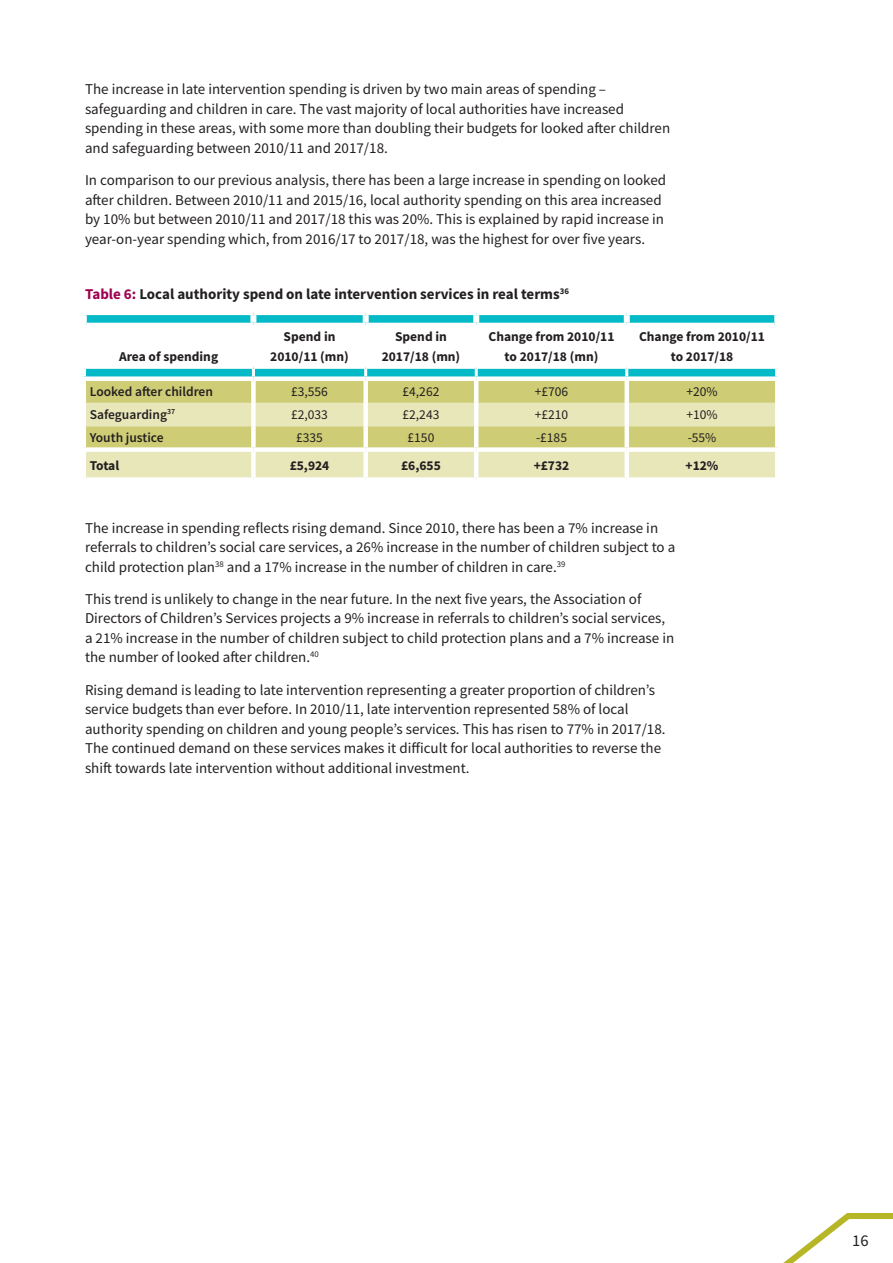
<style>
.page{position:relative;width:893px;height:1263px;background:#fff}
.page>*{position:absolute;margin:0;border:0;box-sizing:border-box;transform-origin:0 0}
.t1{font:16.5px "Source Sans Pro";color:#231f20}
.t2{font:15px/19.5px "Source Sans Pro";color:#231f20}
.t3{font:700 15px "Source Sans Pro";color:#231f20}
.t4{font:700 13.5px/19.5px "Source Sans Pro";color:#231f20;text-align:center}
.t5{font:13.5px "Source Sans Pro";color:#231f20}
.t6{font:600 13.5px "Source Sans Pro";color:#231f20}
.s1{color:#9e0151}
</style>
<div class="page">
<svg style="left:783px;top:1213px;width:110px;height:50px"></svg>
<svg style="left:87px;top:315px;width:687px;height:8px;background:#0fbdc8"></svg>
<div style="left:86px;top:381px;width:689px;height:22px;background:#cecc75"></div>
<svg style="left:86px;top:403px;width:689px;height:74px;background:#dfdfa5"></svg>
<div style="left:251px;top:381px;width:5px;height:22px;background:#fff"></div>
<div style="left:363px;top:381px;width:5px;height:22px;background:#fff"></div>
<hr style="left:474px;top:381px;width:4px;height:22px;background:#fff">
<div style="left:624px;top:381px;width:5px;height:22px;background:#fff"></div>
<div style="left:251px;top:403px;width:5px;height:23px;background:#fff"></div>
<div style="left:363px;top:403px;width:5px;height:23px;background:#fff"></div>
<hr style="left:474px;top:403px;width:4px;height:23px;background:#fff">
<div style="left:624px;top:403px;width:5px;height:23px;background:#fff"></div>
<div style="left:251px;top:426px;width:5px;height:21px;background:#fff"></div>
<div style="left:363px;top:426px;width:5px;height:21px;background:#fff"></div>
<hr style="left:474px;top:426px;width:4px;height:21px;background:#fff">
<div style="left:624px;top:426px;width:5px;height:21px;background:#fff"></div>
<div style="left:251px;top:452px;width:5px;height:25px;background:#fff"></div>
<div style="left:363px;top:452px;width:5px;height:25px;background:#fff"></div>
<hr style="left:474px;top:452px;width:4px;height:25px;background:#fff">
<div style="left:624px;top:452px;width:5px;height:25px;background:#fff"></div>
<div style="left:250px;top:315px;width:6px;height:8px;background:#fff"></div>
<div style="left:363px;top:315px;width:6px;height:8px;background:#fff"></div>
<div style="left:473px;top:315px;width:6px;height:8px;background:#fff"></div>
<div style="left:624px;top:315px;width:6px;height:8px;background:#fff"></div>
<svg style="left:84px;top:366px;width:694px;height:10px"></svg>
<div style="left:82px;top:447px;width:171px;height:5px;background:#fff"></div>
<div style="left:253px;top:447px;width:113px;height:5px;background:#fff"></div>
<div style="left:366px;top:447px;width:110px;height:5px;background:#fff"></div>
<div style="left:476px;top:447px;width:151px;height:5px;background:#fff"></div>
<div style="left:627px;top:447px;width:153px;height:5px;background:#fff"></div>
<p class="t2" style="left:85px;top:80px;width:587px">The increase in late intervention spending is driven by two main areas of spending – safeguarding and children in care. The vast majority of local authorities have increased spending in these areas, with some more than doubling their budgets for looked after children and safeguarding between 2010/11 and 2017/18.</p>
<p class="t2" style="left:85px;top:170px;width:583px">In comparison to our previous analysis, there has been a large increase in spending on looked after children. Between 2010/11 and 2015/16, local authority spending on this area increased by 10% but between 2010/11 and 2017/18 this was 20%. This is explained by rapid increase in year-on-year spending which, from 2016/17 to 2017/18, was the highest for over five years.</p>
<p class="t3" style="left:85px;top:284px;width:485px"><span class="s1">Table 6:</span> Local authority spend on late intervention services in real terms<sup>36</sup></p>
<p class="t4" style="left:119px;top:346px;width:101px">Area of spending</p>
<p class="t4" style="left:270px;top:327px;width:80px">Spend in<br>2010/11 (mn)</p>
<p class="t4" style="left:382px;top:327px;width:80px">Spend in<br>2017/18 (mn)</p>
<p class="t4" style="left:488px;top:327px;width:128px">Change from 2010/11 to 2017/18 (mn)</p>
<p class="t4" style="left:639px;top:327px;width:128px">Change from 2010/11 to 2017/18</p>
<p class="t6" style="left:90px;top:382px;width:125px">Looked after children</p>
<p class="t5" style="left:291px;top:382px;width:38px">£3,556</p>
<p class="t5" style="left:402px;top:382px;width:38px">£4,262</p>
<p class="t5" style="left:535px;top:382px;width:35px">+£706</p>
<p class="t5" style="left:686px;top:382px;width:33px">+20%</p>
<p class="t6" style="left:90px;top:406px;width:87px">Safeguarding<sup>37</sup></p>
<p class="t5" style="left:291px;top:406px;width:38px">£2,033</p>
<p class="t5" style="left:402px;top:406px;width:38px">£2,243</p>
<p class="t5" style="left:535px;top:406px;width:35px">+£210</p>
<p class="t5" style="left:686px;top:406px;width:33px">+10%</p>
<p class="t6" style="left:90px;top:429px;width:75px">Youth justice</p>
<p class="t5" style="left:296px;top:429px;width:28px">£335</p>
<p class="t5" style="left:408px;top:429px;width:28px">£150</p>
<p class="t5" style="left:536px;top:429px;width:33px">-£185</p>
<p class="t5" style="left:688px;top:429px;width:30px">-55%</p>
<p class="t4" style="left:90px;top:455px;width:31px">Total</p>
<p class="t4" style="left:290px;top:455px;width:41px">£5,924</p>
<p class="t4" style="left:401px;top:455px;width:41px">£6,655</p>
<p class="t4" style="left:534px;top:455px;width:37px">+£732</p>
<p class="t4" style="left:686px;top:455px;width:34px">+12%</p>
<p class="t2" style="left:85px;top:518px;width:592px">The increase in spending reflects rising demand. Since 2010, there has been a 7% increase in referrals to children’s social care services, a 26% increase in the number of children subject to a child protection plan<sup>38</sup> and a 17% increase in the number of children in care.<sup>39</sup></p>
<p class="t2" style="left:85px;top:589px;width:591px">This trend is unlikely to change in the near future. In the next five years, the Association of Directors of Children’s Services projects a 9% increase in referrals to children’s social services, a 21% increase in the number of children subject to child protection plans and a 7% increase in the number of looked after children.<sup>40</sup></p>
<p class="t2" style="left:85px;top:680px;width:582px">Rising demand is leading to late intervention representing a greater proportion of children’s service budgets than ever before. In 2010/11, late intervention represented 58% of local authority spending on children and young people’s services. This has risen to 77% in 2017/18.<br>The continued demand on these services makes it difficult for local authorities to reverse the shift towards late intervention without additional investment.</p>
<p class="t1" style="left:852px;top:1229px;width:18px">16</p>
</div>
